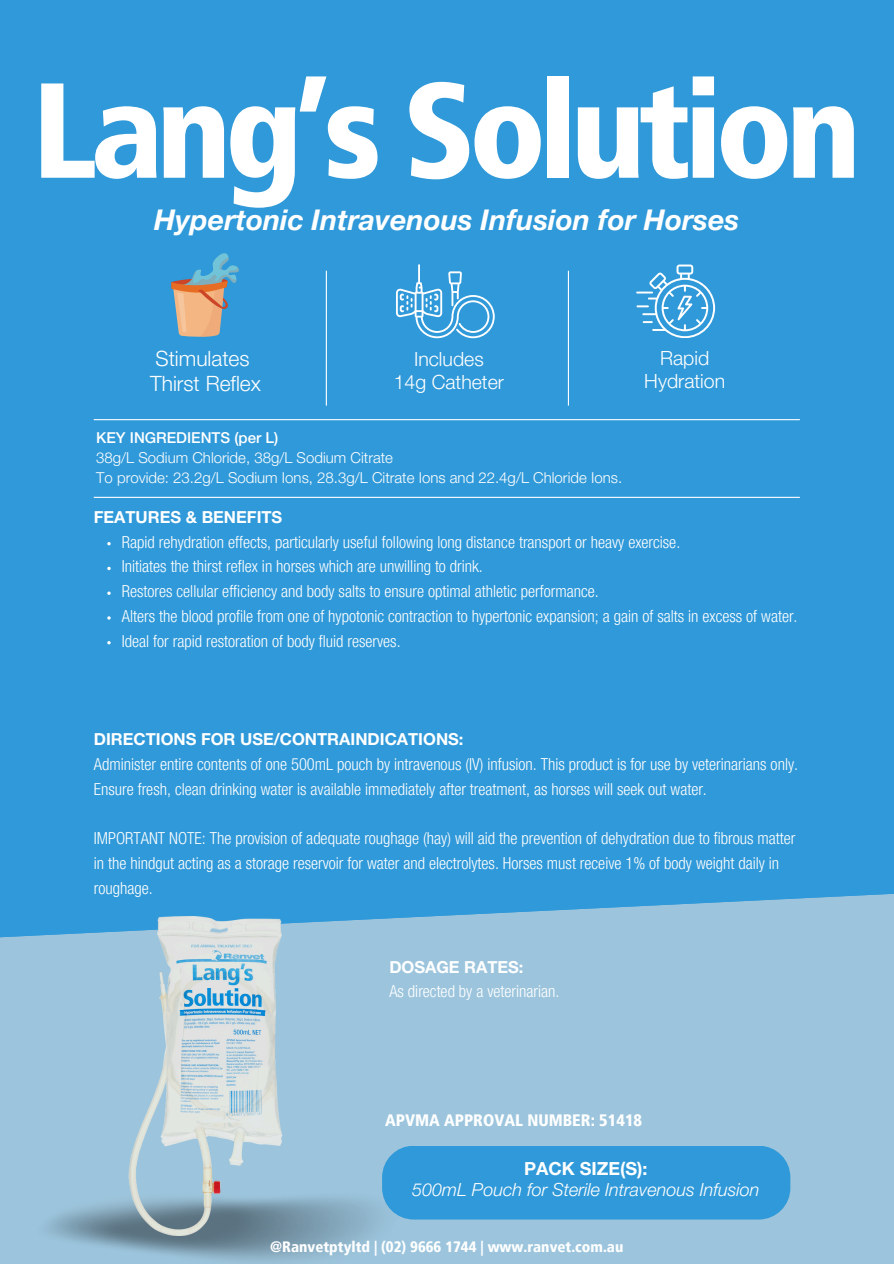
<style>
.page{position:relative;width:894px;height:1264px;background:#fff}
.page>*{position:absolute;margin:0;border:0;box-sizing:border-box;transform-origin:0 0}
.t1{font:900 condensed 135px "Frutiger LT Pro";letter-spacing:-.05em;color:#fff}
.t2{font:italic 700 28.5px "Helvetica Neue LT Pro";color:#fff}
.t3{font:300 21px/24.8px "Helvetica Neue LT Pro";color:#fff}
.t4{font:300 19.5px/22.5px "Helvetica Neue LT Pro";color:#fff;text-align:center}
.t5{font:italic 300 18px/21.3px "Helvetica Neue LT Pro";color:#fff;text-align:center}
.t6{font:300 condensed 16.5px/24.8px "Helvetica Neue LT Pro";color:#fff}
.t7{font:900 condensed 16.5px "Frutiger LT Pro";color:#fff}
.t8{font:700 16.5px "Helvetica Neue LT Pro";color:#fff}
.t9{font:300 15px "Helvetica Neue LT Pro";color:#fff}
.t10{font:900 condensed 15px "Frutiger LT Pro";color:#fff}
.t11{font:500 15px "Helvetica Neue LT Pro";color:#fff}
.s1{font-weight:700;font-stretch:normal}
.s2{font-weight:700;font-style:normal}
</style>
<div class="page">
<div style="left:0;top:0;width:893px;height:1263px;background:#3099d9"></div>
<svg style="left:0;top:894px;width:893px;height:369px;background:#92c1dc"></svg>
<img style="left:24px;top:1135px;width:392px;height:128px">
<hr style="left:326px;top:271px;width:1px;height:134px;background:#fff">
<hr style="left:94px;top:419px;width:705px;height:1px;background:#fff">
<hr style="left:94px;top:497px;width:705px;height:1px;background:#fff">
<hr style="left:567px;top:271px;width:2px;height:134px;background:#fff">
<div style="left:382px;top:1145px;width:408px;height:74px;background:#3099d9;border-radius:32px"></div>
<img style="left:47px;top:916px;width:317px;height:319px">
<svg style="left:171px;top:253px;width:68px;height:84px"></svg>
<svg style="left:396px;top:264px;width:98px;height:74px"></svg>
<svg style="left:636px;top:264px;width:78px;height:74px"></svg>
<svg style="left:107px;top:542px;width:4px;height:3px"></svg>
<svg style="left:107px;top:566px;width:4px;height:4px"></svg>
<svg style="left:107px;top:591px;width:4px;height:4px"></svg>
<svg style="left:107px;top:616px;width:4px;height:3px"></svg>
<svg style="left:107px;top:641px;width:4px;height:3px"></svg>
<h4 class="t1" style="left:32px;top:48px;width:830px">Lang’s Solution</h4>
<h3 class="t2" style="left:154px;top:209px;width:586px">Hypertonic Intravenous Infusion for Horses</h3>
<p class="t3" style="left:150px;top:349px;width:112px">Stimulates<br>Thirst Reflex</p>
<p class="t4" style="left:393px;top:351px;width:112px">Includes<br>14g Catheter</p>
<p class="t4" style="left:644px;top:349px;width:82px">Rapid<br>Hydration</p>
<p class="t11" style="left:96px;top:432px;width:183px">KEY INGREDIENTS (per L)</p>
<p class="t9" style="left:96px;top:452px;width:298px">38g/L Sodium Chloride, 38g/L Sodium Citrate</p>
<p class="t9" style="left:96px;top:472px;width:527px">To provide: 23.2g/L Sodium Ions, 28.3g/L Citrate Ions and 22.4g/L Chloride Ions.</p>
<h3 class="t8" style="left:94px;top:511px;width:190px">FEATURES &amp; BENEFITS</h3>
<p class="t6" style="left:122px;top:531px;width:559px">Rapid rehydration effects, particularly useful following long distance transport or heavy exercise.</p>
<h3 class="t6" style="left:122px;top:556px;width:362px">Initiates the thirst reflex in horses which are unwilling to drink.</h3>
<p class="t6" style="left:122px;top:581px;width:478px">Restores cellular efficiency and body salts to ensure optimal athletic performance.</p>
<p class="t6" style="left:122px;top:606px;width:677px">Alters the blood profile from one of hypotonic contraction to hypertonic expansion; a gain of salts in excess of water.</p>
<p class="t6" style="left:122px;top:630px;width:280px">Ideal for rapid restoration of body fluid reserves.</p>
<h1 class="t6" style="left:94px;top:729px;width:705px"><span class="s1">DIRECTIONS FOR USE/CONTRAINDICATIONS:<br></span>Administer entire contents of one 500mL pouch by intravenous (IV) infusion. This product is for use by veterinarians only.<br>Ensure fresh, clean drinking water is available immediately after treatment, as horses will seek out water.</h1>
<h2 class="t6" style="left:94px;top:828px;width:703px">IMPORTANT NOTE: The provision of adequate roughage (hay) will aid the prevention of dehydration due to fibrous matter in the hindgut acting as a storage reservoir for water and electrolytes. Horses must receive 1% of body weight daily in roughage.</h2>
<p class="t6" style="left:389px;top:956px;width:171px"><span class="s1">DOSAGE RATES:<br></span>As directed by a veterinarian.</p>
<p class="t7" style="left:385px;top:1110px;width:258px">APVMA APPROVAL NUMBER: 51418</p>
<p class="t5" style="left:412px;top:1160px;width:349px"><span class="s2">PACK SIZE(S):<br></span>500mL Pouch for Sterile Intravenous Infusion</p>
<p class="t10" style="left:270px;top:1237px;width:354px">@Ranvetptyltd | (02) 9666 1744 | www.ranvet.com.au</p>
</div>
